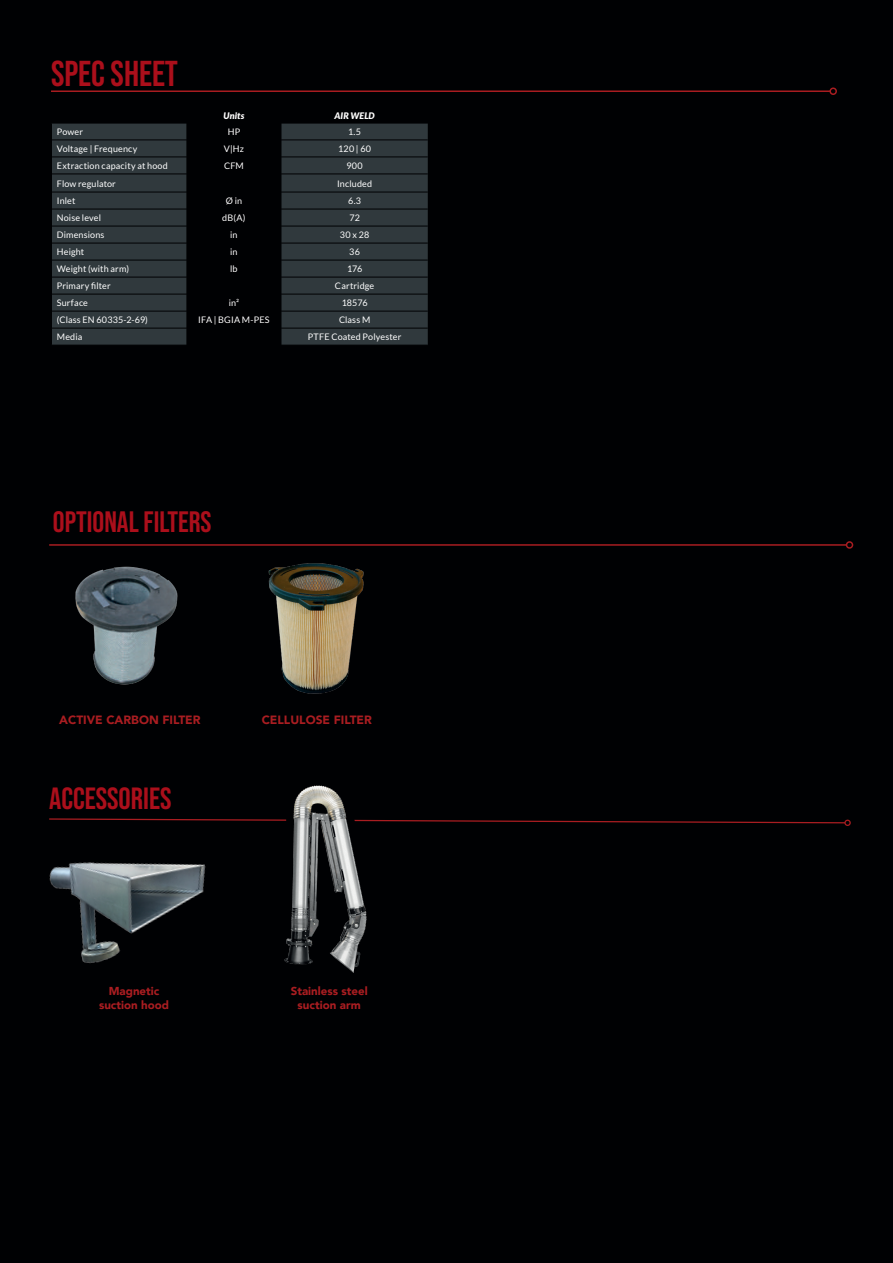
<style>
.page{position:relative;width:893px;height:1263px;background:#000103}
.page>*{position:absolute;margin:0;border:0;box-sizing:border-box;transform-origin:0 0}
.t1{font:700 36px "Bebas Neue Pro";color:#ab0f1b}
.t2{font:700 30.75px "Bebas Neue Pro";color:#ab0f1b}
.t3{font:700 29.55px "Bebas Neue Pro";color:#ab0f1b}
.t4{font:900 12px "Avenir";color:#a91d21}
.t5{font:900 11.55px/13.8px "Avenir";color:#a91d21;text-align:center}
.t6{font:9px "Lato";letter-spacing:.015em;color:#fff}
.t7{font:italic 900 9px "Lato";letter-spacing:.01em;color:#fff}
</style>
<div class="page">
<svg style="left:52px;top:124px;width:376px;height:221px;fill:#30393d"></svg>
<hr style="left:52px;top:140px;width:134px;height:1px;background:#000103">
<hr style="left:186px;top:140px;width:95px;height:1px;background:#000103">
<hr style="left:281px;top:140px;width:147px;height:1px;background:#000103">
<hr style="left:52px;top:157px;width:134px;height:1px;background:#000103">
<hr style="left:186px;top:157px;width:95px;height:1px;background:#000103">
<hr style="left:281px;top:157px;width:147px;height:1px;background:#000103">
<hr style="left:52px;top:174px;width:134px;height:1px;background:#000103">
<hr style="left:186px;top:174px;width:95px;height:1px;background:#000103">
<hr style="left:281px;top:174px;width:147px;height:1px;background:#000103">
<hr style="left:52px;top:192px;width:134px;height:1px;background:#000103">
<hr style="left:186px;top:192px;width:95px;height:1px;background:#000103">
<hr style="left:281px;top:192px;width:147px;height:1px;background:#000103">
<hr style="left:52px;top:209px;width:134px;height:1px;background:#000103">
<hr style="left:186px;top:209px;width:95px;height:1px;background:#000103">
<hr style="left:281px;top:209px;width:147px;height:1px;background:#000103">
<hr style="left:52px;top:226px;width:134px;height:1px;background:#000103">
<hr style="left:186px;top:226px;width:95px;height:1px;background:#000103">
<hr style="left:281px;top:226px;width:147px;height:1px;background:#000103">
<hr style="left:52px;top:260px;width:134px;height:1px;background:#000103">
<hr style="left:186px;top:260px;width:95px;height:1px;background:#000103">
<hr style="left:281px;top:260px;width:147px;height:1px;background:#000103">
<hr style="left:52px;top:277px;width:134px;height:1px;background:#000103">
<hr style="left:186px;top:277px;width:95px;height:1px;background:#000103">
<hr style="left:281px;top:277px;width:147px;height:1px;background:#000103">
<hr style="left:52px;top:294px;width:134px;height:1px;background:#000103">
<hr style="left:186px;top:294px;width:95px;height:1px;background:#000103">
<hr style="left:281px;top:294px;width:147px;height:1px;background:#000103">
<hr style="left:52px;top:311px;width:134px;height:1px;background:#000103">
<hr style="left:186px;top:311px;width:95px;height:1px;background:#000103">
<hr style="left:281px;top:311px;width:147px;height:1px;background:#000103">
<hr style="left:52px;top:243px;width:134px;height:1px;background:#000103">
<hr style="left:186px;top:243px;width:95px;height:1px;background:#000103">
<hr style="left:281px;top:243px;width:147px;height:1px;background:#000103">
<hr style="left:52px;top:328px;width:134px;height:1px;background:#000103">
<hr style="left:186px;top:328px;width:95px;height:1px;background:#000103">
<hr style="left:281px;top:328px;width:147px;height:1px;background:#000103">
<hr style="left:51px;top:90px;width:779px;height:2px;background:#a91d21">
<div style="left:829px;top:87px;width:8px;height:8px;border:2px solid #a91d21;border-radius:50%"></div>
<hr style="left:49px;top:544px;width:797px;height:2px;background:#a91d21">
<div style="left:846px;top:541px;width:7px;height:8px;border:2px solid #a91d21;border-radius:50%"></div>
<div style="left:844px;top:820px;width:7px;height:6px;border:1px solid #a91d21;border-radius:50%"></div>
<img style="left:49px;top:862px;width:157px;height:101px">
<img style="left:268px;top:563px;width:96px;height:131px">
<img style="left:75px;top:566px;width:103px;height:119px">
<svg style="left:49px;top:818px;width:797px;height:8px"></svg>
<img style="left:225px;top:785px;width:201px;height:188px">
<h1 class="t1" style="left:51px;top:53px;width:129px">SPEC SHEET</h1>
<p class="t7" style="left:224px;top:110px;width:22px">Units</p>
<p class="t7" style="left:334px;top:110px;width:42px">AIR WELD</p>
<p class="t6" style="left:57px;top:127px;width:28px">Power</p>
<p class="t6" style="left:228px;top:127px;width:14px">HP</p>
<p class="t6" style="left:348px;top:127px;width:15px">1.5</p>
<p class="t6" style="left:57px;top:144px;width:82px">Voltage | Frequency</p>
<p class="t6" style="left:224px;top:144px;width:22px">V|Hz</p>
<p class="t6" style="left:338px;top:144px;width:34px">120 | 60</p>
<p class="t6" style="left:57px;top:161px;width:113px">Extraction capacity at hood</p>
<p class="t6" style="left:224px;top:161px;width:21px">CFM</p>
<p class="t6" style="left:346px;top:161px;width:18px">900</p>
<p class="t6" style="left:57px;top:178px;width:61px">Flow regulator</p>
<p class="t6" style="left:337px;top:178px;width:37px">Included</p>
<p class="t6" style="left:57px;top:196px;width:20px">Inlet</p>
<p class="t6" style="left:226px;top:196px;width:18px">Ø in</p>
<p class="t6" style="left:348px;top:196px;width:14px">6.3</p>
<p class="t6" style="left:57px;top:213px;width:46px">Noise level</p>
<p class="t6" style="left:222px;top:213px;width:25px">dB(A)</p>
<p class="t6" style="left:349px;top:213px;width:12px">72</p>
<p class="t6" style="left:57px;top:230px;width:49px">Dimensions</p>
<p class="t6" style="left:230px;top:230px;width:9px">in</p>
<p class="t6" style="left:340px;top:230px;width:31px">30 x 28</p>
<p class="t6" style="left:57px;top:247px;width:29px">Height</p>
<p class="t6" style="left:230px;top:247px;width:9px">in</p>
<p class="t6" style="left:349px;top:247px;width:12px">36</p>
<p class="t6" style="left:57px;top:264px;width:74px">Weight (with arm)</p>
<p class="t6" style="left:230px;top:264px;width:9px">lb</p>
<p class="t6" style="left:347px;top:264px;width:17px">176</p>
<p class="t6" style="left:57px;top:281px;width:55px">Primary filter</p>
<p class="t6" style="left:335px;top:281px;width:41px">Cartridge</p>
<p class="t6" style="left:57px;top:298px;width:33px">Surface</p>
<p class="t6" style="left:229px;top:298px;width:12px">in²</p>
<p class="t6" style="left:342px;top:298px;width:27px">18576</p>
<p class="t6" style="left:57px;top:315px;width:93px">(Class EN 60335-2-69)</p>
<p class="t6" style="left:198px;top:315px;width:73px">IFA | BGIA M-PES</p>
<p class="t6" style="left:339px;top:315px;width:33px">Class M</p>
<p class="t6" style="left:57px;top:332px;width:27px">Media</p>
<p class="t6" style="left:308px;top:332px;width:95px">PTFE Coated Polyester</p>
<h3 class="t3" style="left:53px;top:505px;width:160px">OPTIONAL FILTERS</h3>
<h3 class="t4" style="left:59px;top:709px;width:143px">ACTIVE CARBON FILTER</h3>
<h3 class="t4" style="left:262px;top:709px;width:112px">CELLULOSE FILTER</h3>
<h2 class="t2" style="left:49px;top:781px;width:124px">ACCESSORIES</h2>
<p class="t5" style="left:99px;top:984px;width:72px">Magnetic suction hood</p>
<p class="t5" style="left:291px;top:984px;width:78px">Stainless steel suction arm</p>
</div>
